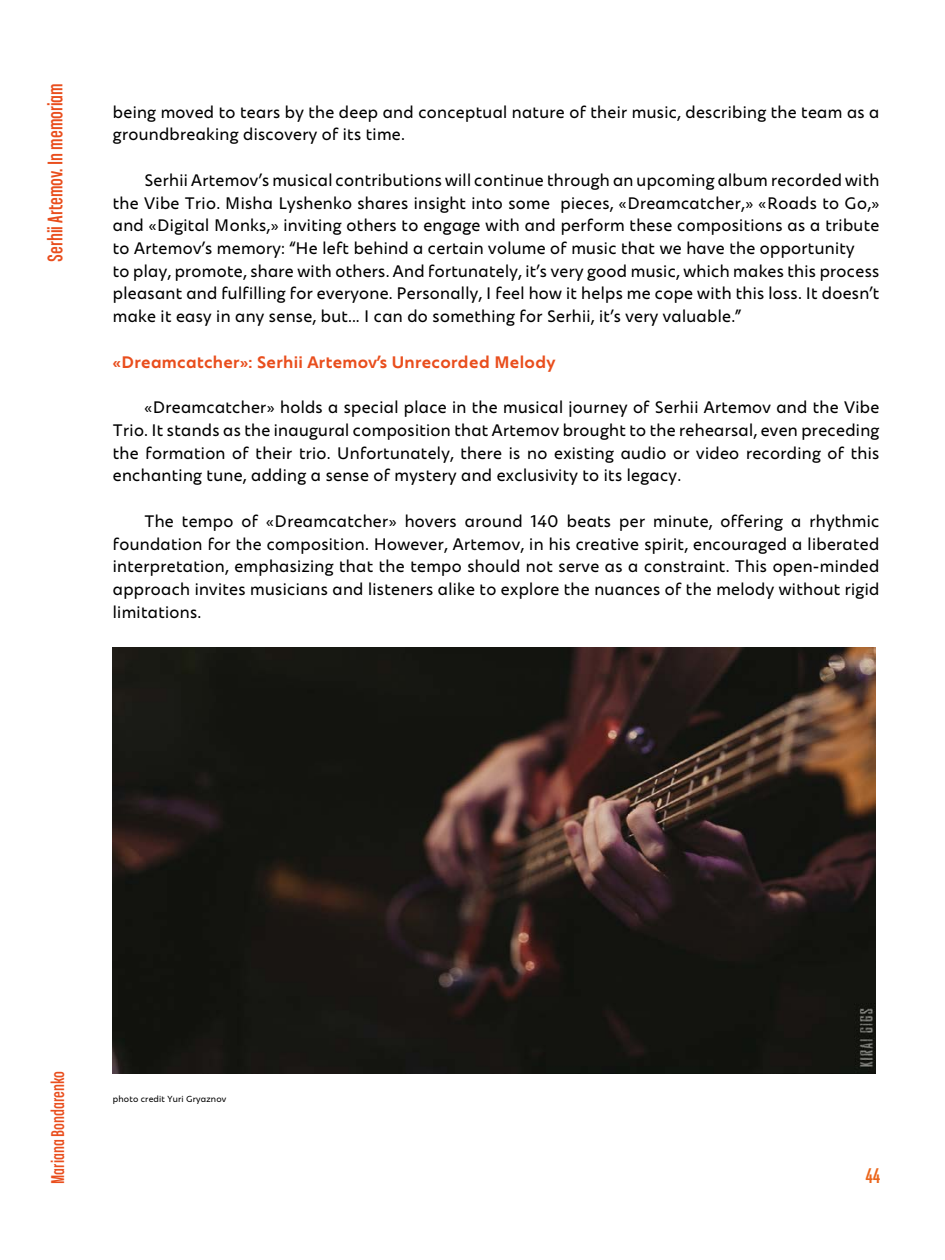
<style>
.page{position:relative;width:945px;height:1260px;background:#fff}
.page>*{position:absolute;margin:0;border:0;box-sizing:border-box;transform-origin:0 0}
.t1{font:21px "Ukrainian Institute Condensed";color:#e94e1d}
.t2{font:21px "Ukrainian Institute Condensed";color:#eb651b}
.t3{font:18.38px "Ukrainian Institute Condensed";color:#e94e1d}
.t4{font:16.62px/22.8px "Ukrainian Institute";letter-spacing:.02em;color:#000}
.t5{font:700 16.62px "Ukrainian Institute";letter-spacing:.02em;color:#e94e1d}
.t6{font:8.75px "Ukrainian Institute";letter-spacing:.02em;color:#000}
</style>
<div class="page">
<img style="left:113px;top:648px;width:762px;height:426px">
<p class="t1" style="left:43px;top:262px;width:180px;rotate:-90deg">Serhii Artemov. In memoriam</p>
<p class="t4" style="left:113px;top:100px;width:768px">being moved to tears by the deep and conceptual nature of their music, describing the team as a groundbreaking discovery of its time.</p>
<p class="t4" style="left:113px;top:169px;width:768px;text-indent:32px">Serhii Artemov’s musical contributions will continue through an upcoming album recorded with the Vibe Trio. Misha Lyshenko shares insight into some pieces, «Dreamcatcher,» «Roads to Go,» and «Digital Monks,» inviting others to engage with and perform these compositions as a tribute to Artemov’s memory: “He left behind a certain volume of music that we have the opportunity<br>to play, promote, share with others. And fortunately, it’s very good music, which makes this process pleasant and fulfilling for everyone. Personally, I feel how it helps me cope with this loss. It doesn’t make it easy in any sense, but... I can do something for Serhii, it’s very valuable.”</p>
<p class="t5" style="left:113px;top:352px;width:444px">«Dreamcatcher»: Serhii Artemov’s Unrecorded Melody</p>
<p class="t4" style="left:113px;top:396px;width:768px;text-align:justify;text-indent:32px">«Dreamcatcher» holds a special place in the musical journey of Serhii Artemov and the Vibe Trio. It stands as the inaugural composition that Artemov brought to the rehearsal, even preceding the formation of their trio. Unfortunately, there is no existing audio or video recording of this enchanting tune, adding a sense of mystery and exclusivity to its legacy.</p>
<p class="t4" style="left:113px;top:510px;width:768px;text-align:justify;text-indent:32px">The tempo of «Dreamcatcher» hovers around 140 beats per minute, offering a rhythmic foundation for the composition. However, Artemov, in his creative spirit, encouraged a liberated interpretation, emphasizing that the tempo should not serve as a constraint. This open-minded approach invites musicians and listeners alike to explore the nuances of the melody without rigid limitations.</p>
<p class="t3" style="left:47px;top:1184px;width:114px;rotate:-90deg">Mariana Bondarenko</p>
<p class="t6" style="left:113px;top:1094px;width:115px">photo credit Yuri Gryaznov</p>
<p class="t2" style="left:865px;top:1163px;width:16px">44</p>
</div>
